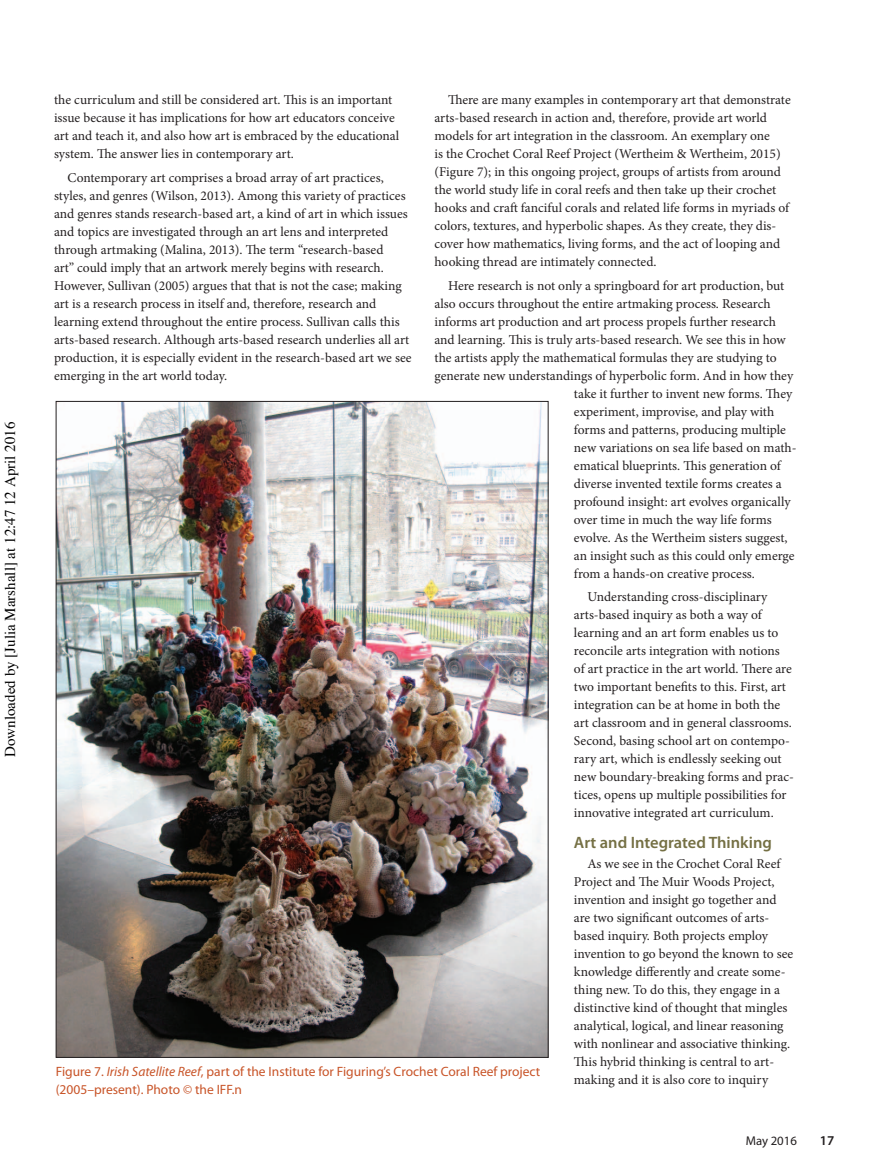
<style>
.page{position:relative;width:878px;height:1175px;background:#fff}
.page>*{position:absolute;margin:0;border:0;box-sizing:border-box;transform-origin:0 0}
.t1{font:600 16.5px "Myriad Pro";color:#757044}
.t2{font:15px "Times";color:#000}
.t3{font:13.5px/18px "Minion Pro";color:#231f20}
.t4{font:13.5px/18px "Myriad Pro";color:#c85428}
.t5{font:600 13.5px "Myriad Pro";color:#231f20}
.t6{font:12.75px "Myriad Pro";color:#231f20}
.s1{font-style:italic}
</style>
<div class="page">
<img style="left:58px;top:403px;width:488px;height:652px">
<p class="t2" style="left:4px;top:757px;width:336px;rotate:-90deg">Downloaded by [Julia Marshall] at 12:47 12 April 2016</p>
<p class="t3" style="left:434px;top:91px;width:358px;text-indent:14px">There are many examples in contemporary art that demonstrate arts-based research in action and, therefore, provide art world models for art integration in the classroom. An exemplary one<br>is the Crochet Coral Reef Project (Wertheim &amp; Wertheim, 2015) (Figure 7); in this ongoing project, groups of artists from around the world study life in coral reefs and then take up their crochet hooks and craft fanciful corals and related life forms in myriads of colors, textures, and hyperbolic shapes. As they create, they dis&shy;cover how mathematics, living forms, and the act of looping and hooking thread are intimately connected.</p>
<p class="t3" style="left:448px;top:276px;width:338px">Here research is not only a springboard for art production, but</p>
<p class="t3" style="left:434px;top:294px;width:337px">also occurs throughout the entire artmaking process. Research</p>
<p class="t3" style="left:434px;top:312px;width:343px">informs art production and art process propels further research</p>
<p class="t3" style="left:434px;top:330px;width:353px">and learning. This is truly arts-based research. We see this in how</p>
<p class="t3" style="left:434px;top:348px;width:344px">the artists apply the mathematical formulas they are studying to</p>
<p class="t3" style="left:434px;top:366px;width:360px">generate new understandings of hyperbolic form. And in how they</p>
<p class="t3" style="left:574px;top:384px;width:220px">take it further to invent new forms. They</p>
<p class="t3" style="left:574px;top:402px;width:202px">experiment, improvise, and play with</p>
<p class="t3" style="left:574px;top:420px;width:213px">forms and patterns, producing multiple</p>
<p class="t3" style="left:574px;top:438px;width:224px">new variations on sea life based on math-</p>
<p class="t3" style="left:574px;top:456px;width:208px">ematical blueprints. This generation of</p>
<p class="t3" style="left:574px;top:474px;width:209px">diverse invented textile forms creates a</p>
<p class="t3" style="left:574px;top:492px;width:218px">profound insight: art evolves organically</p>
<p class="t3" style="left:574px;top:510px;width:199px">over time in much the way life forms</p>
<p class="t3" style="left:574px;top:528px;width:215px">evolve. As the Wertheim sisters suggest,</p>
<p class="t3" style="left:574px;top:546px;width:222px">an insight such as this could only emerge</p>
<p class="t3" style="left:574px;top:564px;width:182px">from a hands-on creative process.</p>
<p class="t3" style="left:574px;top:588px;width:221px;text-indent:14px">Understanding cross-disciplinary arts-based inquiry as both a way of learning and an art form enables us to reconcile arts integration with notions<br>of art practice in the art world. There are two important benefits to this. First, art integration can be at home in both the art classroom and in general classrooms.<br>Second, basing school art on contempo&shy;rary art, which is endlessly seeking out new boundary-breaking forms and prac&shy;tices, opens up multiple possibilities for innovative integrated art curriculum.</p>
<p class="t1" style="left:574px;top:831px;width:199px">Art and Integrated Thinking</p>
<p class="t3" style="left:574px;top:854px;width:221px;text-indent:14px">As we see in the Crochet Coral Reef Project and The Muir Woods Project, invention and insight go together and are two significant outcomes of arts&shy;based inquiry. Both projects employ invention to go beyond the known to see knowledge differently and create some&shy;thing new. To do this, they engage in a distinctive kind of thought that mingles analytical, logical, and linear reasoning with nonlinear and associative thinking.<br>This hybrid thinking is central to art&shy;making and it is also core to inquiry</p>
<p class="t3" style="left:54px;top:91px;width:347px">the curriculum and still be considered art. This is an important issue because it has implications for how art educators conceive art and teach it, and also how art is embraced by the educational system. The answer lies in contemporary art.</p>
<p class="t3" style="left:54px;top:168px;width:359px;text-indent:14px">Contemporary art comprises a broad array of art practices, styles, and genres (Wilson, 2013). Among this variety of practices and genres stands research-based art, a kind of art in which issues and topics are investigated through an art lens and interpreted through artmaking (Malina, 2013). The term “research-based<br>art” could imply that an artwork merely begins with research.<br>However, Sullivan (2005) argues that that is not the case; making art is a research process in itself and, therefore, research and learning extend throughout the entire process. Sullivan calls this arts-based research. Although arts-based research underlies all art production, it is especially evident in the research-based art we see emerging in the art world today.</p>
<p class="t4" style="left:56px;top:1061px;width:486px">Figure 7. <span class="s1">Irish Satellite Reef</span>, part of the Institute for Figuring’s Crochet Coral Reef project (2005–present). Photo © the IFF.n</p>
<p class="t6" style="left:745px;top:1132px;width:53px">May 2016</p>
<p class="t5" style="left:820px;top:1131px;width:16px">17</p>
</div>
